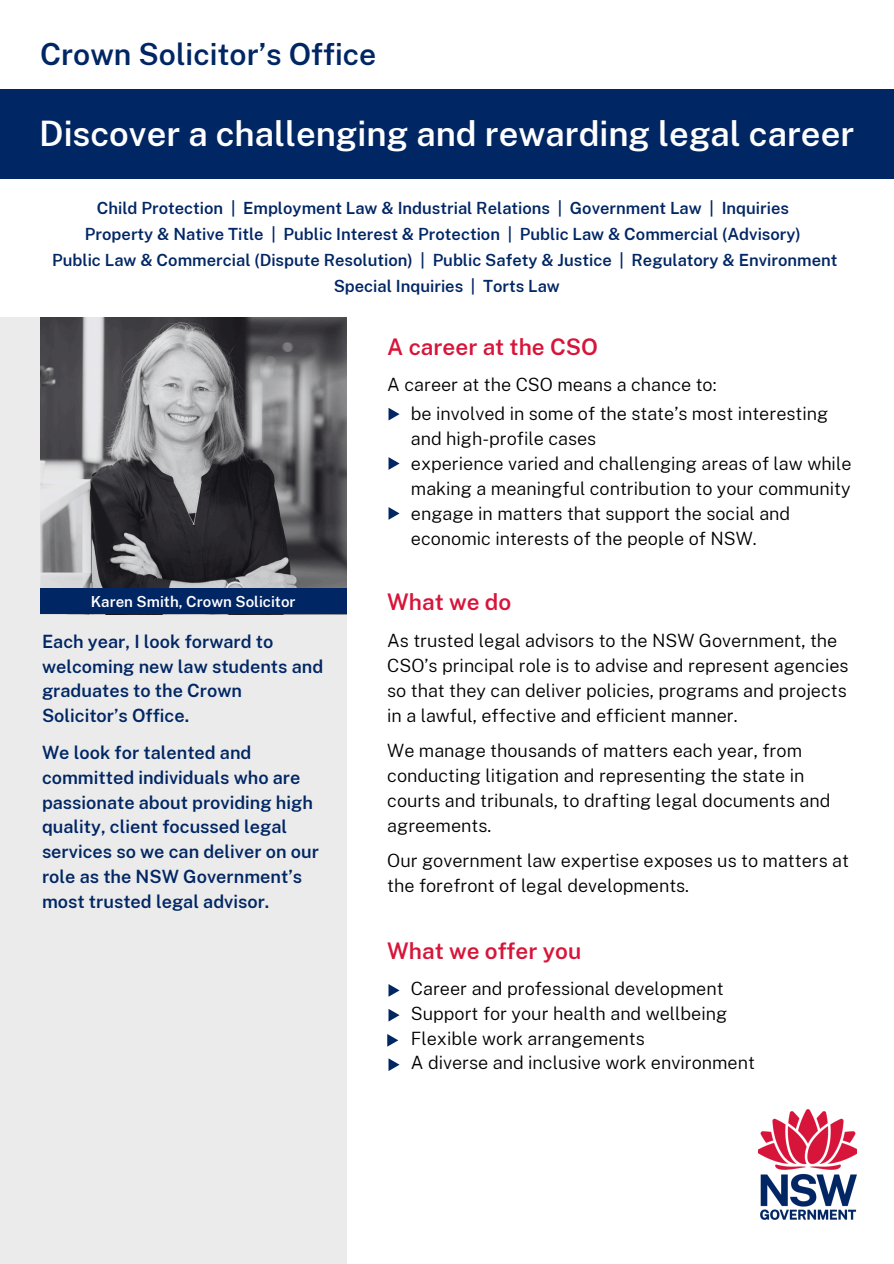
<style>
.page{position:relative;width:894px;height:1264px;background:#fff}
.page>*{position:absolute;margin:0;border:0;box-sizing:border-box;transform-origin:0 0}
.t1{font:600 34.5px "Public Sans";color:#fff}
.t2{font:600 30px "Public Sans";color:#002664}
.t3{font:600 22.5px "Public Sans";color:#d7153a}
.t4{font:300 18px/25px "Public Sans";color:#000}
.t5{font:600 18px/24.8px "Public Sans";color:#002664}
.t6{font:600 16.5px/25.8px "Public Sans";color:#002664;text-align:center}
.t7{font:600 15px "Public Sans";color:#fff}
</style>
<div class="page">
<img style="left:758px;top:1109px;width:98px;height:110px">
<div style="left:0;top:317px;width:346px;height:946px;background:#ebebeb"></div>
<img style="left:40px;top:317px;width:306px;height:271px">
<div style="left:40px;top:588px;width:306px;height:26px;background:#002664"></div>
<div style="left:0;top:89px;width:893px;height:90px;background:#002664"></div>
<svg style="left:388px;top:408px;width:11px;height:12px"></svg>
<svg style="left:388px;top:457px;width:11px;height:12px"></svg>
<svg style="left:388px;top:507px;width:11px;height:12px"></svg>
<svg style="left:388px;top:984px;width:11px;height:12px"></svg>
<svg style="left:388px;top:1009px;width:11px;height:12px"></svg>
<svg style="left:387px;top:1034px;width:11px;height:12px"></svg>
<svg style="left:388px;top:1058px;width:11px;height:12px"></svg>
<h5 class="t2" style="left:40px;top:37px;width:338px">Crown Solicitor’s Office</h5>
<p class="t1" style="left:39px;top:114px;width:816px">Discover a challenging and rewarding legal career</p>
<h3 class="t6" style="left:52px;top:195px;width:786px">Child Protection | Employment Law &amp; Industrial Relations | Government Law | Inquiries<br>Property &amp; Native Title | Public Interest &amp; Protection | Public Law &amp; Commercial (Advisory)<br>Public Law &amp; Commercial (Dispute Resolution) | Public Safety &amp; Justice | Regulatory &amp; Environment</h3>
<p class="t6" style="left:333px;top:273px;width:228px">Special Inquiries | Torts Law</p>
<p class="t3" style="left:387px;top:333px;width:212px">A career at the CSO</p>
<p class="t4" style="left:387px;top:372px;width:331px">A career at the CSO means a chance to:</p>
<p class="t4" style="left:411px;top:401px;width:442px">be involved in some of the state’s most interesting and high-profile cases<br>experience varied and challenging areas of law while making a meaningful contribution to your community engage in matters that support the social and economic interests of the people of NSW.</p>
<h2 class="t7" style="left:91px;top:592px;width:206px">Karen Smith, Crown Solicitor</h2>
<h1 class="t3" style="left:387px;top:589px;width:125px">What we do</h1>
<h4 class="t4" style="left:387px;top:627px;width:462px">As trusted legal advisors to the NSW Government, the CSO’s principal role is to advise and represent agencies so that they can deliver policies, programs and projects in a lawful, effective and efficient manner.</h4>
<p class="t4" style="left:387px;top:737px;width:444px">We manage thousands of matters each year, from conducting litigation and representing the state in courts and tribunals, to drafting legal documents and agreements.</p>
<p class="t4" style="left:387px;top:847px;width:463px">Our government law expertise exposes us to matters at the forefront of legal developments.</p>
<h4 class="t5" style="left:42px;top:629px;width:282px">Each year, I look forward to welcoming new law students and graduates to the Crown<br>Solicitor’s Office.</h4>
<h4 class="t5" style="left:42px;top:740px;width:278px">We look for talented and committed individuals who are passionate about providing high quality, client focussed legal services so we can deliver on our role as the NSW Government’s most trusted legal advisor.</h4>
<p class="t3" style="left:387px;top:937px;width:195px">What we offer you</p>
<h3 class="t4" style="left:411px;top:976px;width:345px">Career and professional development Support for your health and wellbeing Flexible work arrangements<br>A diverse and inclusive work environment</h3>
</div>
